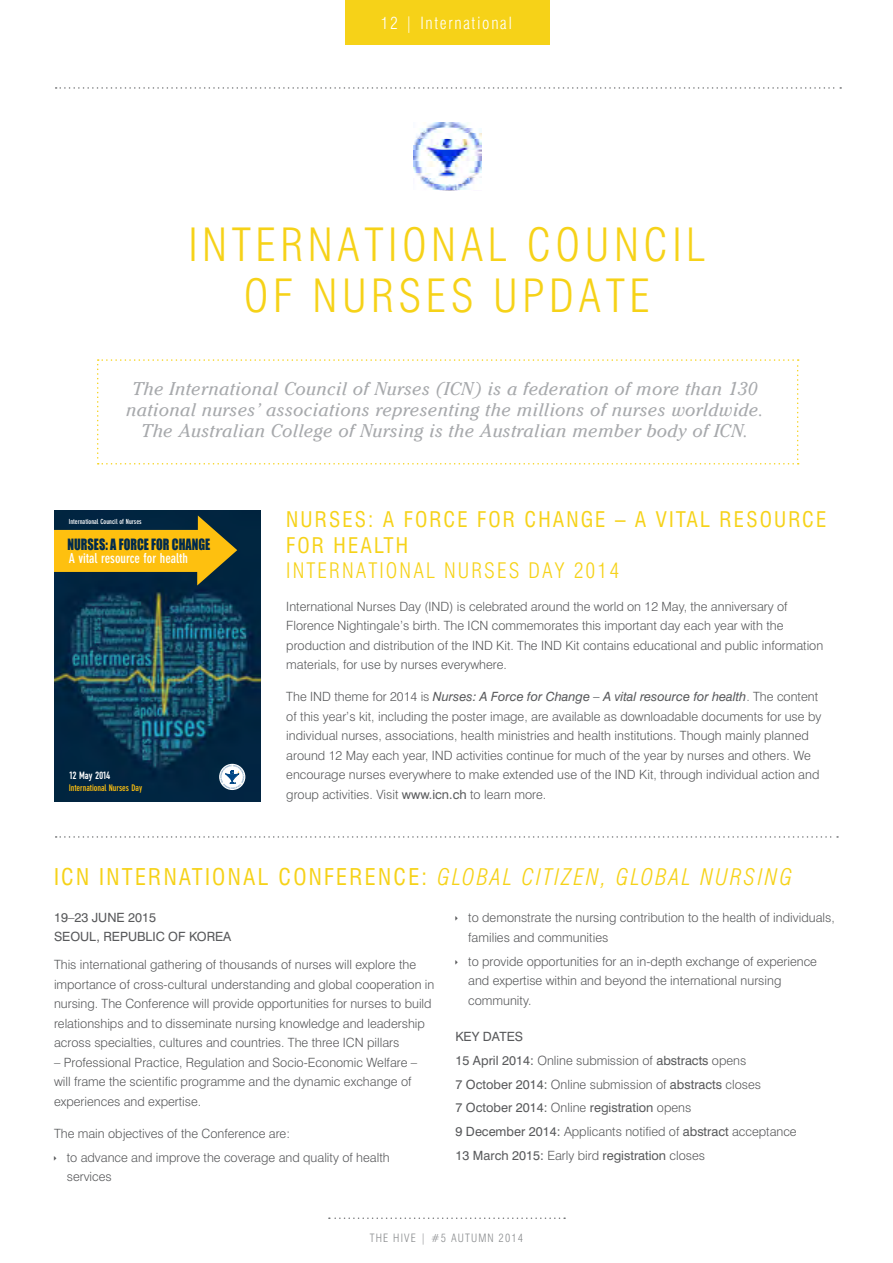
<style>
.page{position:relative;width:893px;height:1263px;background:#fff}
.page>*{position:absolute;margin:0;border:0;box-sizing:border-box;transform-origin:0 0}
.t1{font:300 condensed 45px/51px "Swiss 721 BT";letter-spacing:.1em;color:#f6d218;text-align:center}
.t2{font:condensed 22.5px "Swiss 721 BT";letter-spacing:.1em;color:#f6d218}
.t3{font:condensed 21px/25.5px "Swiss 721 BT";letter-spacing:.1em;color:#f6d218}
.t4{font:300 condensed 21px "Swiss 721 BT";letter-spacing:.1em;color:#f6d218}
.Pull-out_quote{font:italic 18.3px/21px "Cheltenham LT";letter-spacing:.02em;color:#a7a9ac;text-align:center}
.t5{font:300 condensed 16.5px "Swiss 721 BT";letter-spacing:.1em;color:#fff}
.t6{font:14.4px "Impact";color:#002a4d;scale:.85 1}
.t7{font:700 condensed 13.5px "DIN Neuzeit Grotesk";color:#fff}
.Body{font:300 12.75px/19.5px "Swiss 721 BT";color:#58595b}
.Body-2{font:12.75px/19.5px "Swiss 721 BT";color:#58595b}
.t8{font:300 condensed 11.25px "Swiss 721 BT";letter-spacing:.1em;color:#8a8c8e}
.t9{font:11.1px "Fette Eng D";color:#fff}
.t10{font:700 condensed 9px "DIN Neuzeit Grotesk";letter-spacing:-.005em;color:#fec00f}
.t11{font:700 condensed 6.9px "DIN Neuzeit Grotesk";letter-spacing:.005em;color:#fff}
.s1{font-weight:400;font-style:italic}
.s2{font-weight:400}
.s3{font-weight:300;font-style:italic}
.s4{font-weight:300}
</style>
<div class="page">
<svg style="left:329px;top:1217px;width:236px;height:2px"></svg>
<svg style="left:56px;top:87px;width:785px;height:2px"></svg>
<div style="left:346px;top:0;width:204px;height:44px;background:#f6d218"></div>
<svg style="left:97px;top:359px;width:702px;height:105px"></svg>
<img style="left:413px;top:122px;width:68px;height:69px">
<img style="left:54px;top:510px;width:206px;height:292px">
<svg style="left:219px;top:764px;width:26px;height:26px"></svg>
<svg style="left:219px;top:764px;width:25px;height:25px"></svg>
<svg style="left:54px;top:515px;width:183px;height:70px;background:#947f23"></svg>
<svg style="left:56px;top:836px;width:782px;height:2px"></svg>
<p class="t5" style="left:381px;top:13px;width:133px">12 | International</p>
<p class="t1" style="left:188px;top:219px;width:518px">INTERNATIONAL COUNCIL<br>OF NURSES UPDATE</p>
<p class="Pull-out_quote" style="left:126px;top:378px;width:639px">The International Council of Nurses (ICN) is a federation of more than 130 national nurses’ associations representing the millions of nurses worldwide.<br>The Australian College of Nursing is the Australian member body of ICN.</p>
<p class="t11" style="left:69px;top:518px;width:74px">International Council of Nurses</p>
<p class="t6" style="left:68px;top:535px;width:169px">NURSES: A FORCE FOR CHANGE</p>
<p class="t7" style="left:69px;top:551px;width:121px">A vital resource for health</p>
<p class="t9" style="left:69px;top:770px;width:43px">12 May 2014</p>
<p class="t10" style="left:69px;top:782px;width:75px">International Nurses Day</p>
<p class="t3" style="left:286px;top:507px;width:542px">NURSES: A FORCE FOR CHANGE – A VITAL RESOURCE<br>FOR HEALTH</p>
<p class="t4" style="left:286px;top:558px;width:334px">INTERNATIONAL NURSES DAY 2014</p>
<p class="Body" style="left:286px;top:596px;width:538px">International Nurses Day (IND) is celebrated around the world on 12 May, the anniversary of Florence Nightingale’s birth. The ICN commemorates this important day each year with the production and distribution of the IND Kit. The IND Kit contains educational and public information materials, for use by nurses everywhere.</p>
<p class="Body" style="left:286px;top:687px;width:536px">The IND theme for 2014 is <span class="s1">Nurses: A Force for Change – A vital resource for health</span>. The content of this year’s kit, including the poster image, are available as downloadable documents for use by individual nurses, associations, health ministries and health institutions. Though mainly planned around 12 May each year, IND activities continue for much of the year by nurses and others. We encourage nurses everywhere to make extended use of the IND Kit, through individual action and group activities. Visit <span class="s2">www.icn.ch</span> to learn more.</p>
<p class="t2" style="left:54px;top:863px;width:740px">ICN INTERNATIONAL CONFERENCE: <span class="s3">GLOBAL CITIZEN, GLOBAL NURSING</span></p>
<p class="Body-2" style="left:54px;top:907px;width:179px">19–23 JUNE 2015<br>SEOUL, REPUBLIC OF KOREA</p>
<p class="Body" style="left:54px;top:955px;width:382px">This international gathering of thousands of nurses will explore the importance of cross-cultural understanding and global cooperation in nursing. The Conference will provide opportunities for nurses to build relationships and to disseminate nursing knowledge and leadership across specialties, cultures and countries. The three ICN pillars</p>
<p class="Body" style="left:54px;top:1052px;width:365px">– Professional Practice, Regulation and Socio-Economic Welfare – will frame the scientific programme and the dynamic exchange of experiences and expertise.</p>
<p class="Body" style="left:54px;top:1124px;width:238px">The main objectives of the Conference are:</p>
<p class="Body" style="left:67px;top:1147px;width:324px">to advance and improve the coverage and quality of health services</p>
<p class="Body" style="left:468px;top:908px;width:368px">to demonstrate the nursing contribution to the health of individuals, families and communities</p>
<p class="Body" style="left:468px;top:951px;width:350px">to provide opportunities for an in-depth exchange of experience and expertise within and beyond the international nursing community.</p>
<p class="Body-2" style="left:455px;top:1027px;width:69px">KEY DATES</p>
<p class="Body" style="left:455px;top:1050px;width:292px"><span class="s2">15 April 2014:</span> Online submission of <span class="s2">abstracts</span> opens</p>
<p class="Body" style="left:455px;top:1074px;width:307px"><span class="s2">7 October 2014:</span> Online submission of <span class="s2">abstracts</span> closes</p>
<p class="Body-2" style="left:455px;top:1098px;width:237px">7 October 2014: <span class="s4">Online</span> registration <span class="s4">opens</span></p>
<p class="Body" style="left:455px;top:1122px;width:343px"><span class="s2">9 December 2014:</span> Applicants notified of <span class="s2">abstract</span> acceptance</p>
<p class="Body-2" style="left:455px;top:1145px;width:251px">13 March 2015: <span class="s4">Early bird</span> registration <span class="s4">closes</span></p>
<p class="t8" style="left:370px;top:1231px;width:155px">THE HIVE | #5 AUTUMN 2014</p>
</div>
